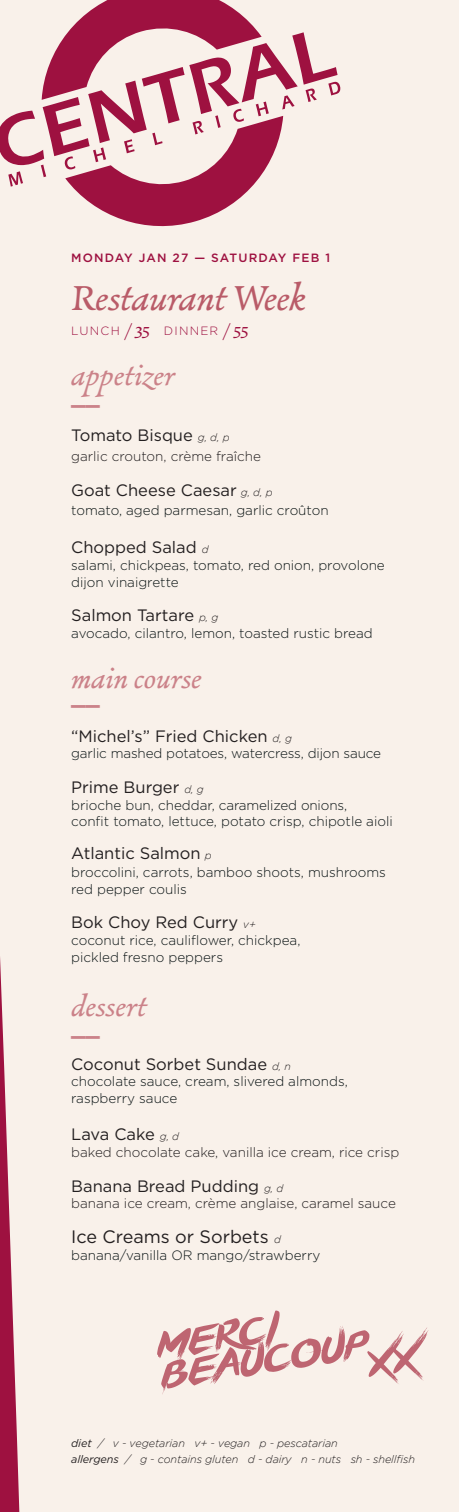
<style>
.page{position:relative;width:459px;height:1512px;background:#f9f1ea}
.page>*{position:absolute;margin:0;border:0;box-sizing:border-box;transform-origin:0 0}
.t1{font:45px "Alize";letter-spacing:-.01em;color:#b95b68}
.t2{font:36px "Alize";letter-spacing:-.005em;color:#cb8289}
.t3{font:900 24px "Gotham";color:#cb8289}
.t4{font:18px "Gotham";color:#231f20}
.t5{font:16.5px "Gotham";color:#231f20}
.t6{font:300 13.5px/16.5px "Gotham";color:#0b1415}
.t7{font:300 13.5px "Gotham";color:#231f20}
.t8{font:300 13.5px "Gotham";color:#0b1414}
.t9{font:500 12px "Gotham";letter-spacing:.1em;color:#9e1140}
.t10{font:300 12px "Gotham";letter-spacing:.1em;color:#9e1140}
.t11{font:italic 300 10.8px/16.5px "Gotham";letter-spacing:-.01em;color:#231f20}
.s1{font-family:"Alize";font-weight:400;font-size:21px}
.s2{font-weight:300;font-style:italic;font-size:10.5px}
.s3{font-weight:400}
</style>
<div class="page">
<svg style="left:0;top:957px;width:20px;height:555px"></svg>
<svg style="left:157px;top:1311px;width:271px;height:83px"></svg>
<svg style="left:0;top:118px;width:8px;height:44px"></svg>
<svg style="left:8px;top:0;width:332px;height:227px"></svg>
<p class="t9" style="left:71px;top:250px;width:261px">MONDAY JAN 27 — SATURDAY FEB 1</p>
<p class="t1" style="left:71px;top:269px;width:237px">Restaurant Week</p>
<p class="t10" style="left:71px;top:323px;width:179px">LUNCH <span class="s1">/ 35</span> DINNER <span class="s1">/ 55</span></p>
<p class="t2" style="left:71px;top:353px;width:106px">appetizer</p>
<p class="t3" style="left:71px;top:378px;width:30px">__</p>
<p class="t5" style="left:71px;top:425px;width:160px">Tomato Bisque <span class="s2">g, d, p</span></p>
<p class="t7" style="left:71px;top:448px;width:191px">garlic crouton, crème fraîche</p>
<p class="t5" style="left:71px;top:480px;width:203px">Goat Cheese Caesar <span class="s2">g, d, p</span></p>
<p class="t8" style="left:71px;top:501px;width:259px">tomato, aged parmesan, garlic croûton</p>
<p class="t5" style="left:71px;top:536px;width:139px">Chopped Salad <span class="s2">d</span></p>
<p class="t8" style="left:71px;top:557px;width:315px">salami, chickpeas, tomato, red onion, provolone</p>
<p class="t8" style="left:71px;top:574px;width:109px">dijon vinaigrette</p>
<p class="t5" style="left:71px;top:605px;width:149px">Salmon Tartare <span class="s2">p, g</span></p>
<p class="t6" style="left:71px;top:625px;width:303px">avocado, cilantro, lemon, toasted rustic bread</p>
<p class="t2" style="left:71px;top:655px;width:132px">main course</p>
<p class="t3" style="left:71px;top:679px;width:30px">__</p>
<p class="t5" style="left:71px;top:725px;width:222px">“Michel’s” Fried Chicken <span class="s2">d, g</span></p>
<p class="t6" style="left:71px;top:745px;width:311px">garlic mashed potatoes, watercress, dijon sauce</p>
<p class="t5" style="left:71px;top:777px;width:134px">Prime Burger <span class="s2">d, g</span></p>
<p class="t6" style="left:71px;top:796px;width:323px">brioche bun, cheddar, caramelized onions,<br>confit tomato, lettuce, potato crisp, chipotle aioli</p>
<p class="t5" style="left:71px;top:843px;width:142px">Atlantic Salmon <span class="s2">p</span></p>
<p class="t6" style="left:71px;top:863px;width:316px">broccolini, carrots, bamboo shoots, mushrooms</p>
<p class="t6" style="left:71px;top:880px;width:117px">red pepper coulis</p>
<p class="t5" style="left:71px;top:911px;width:186px">Bok Choy Red Curry <span class="s2">v+</span></p>
<p class="t6" style="left:71px;top:931px;width:231px;line-height:17.2px">coconut rice, cauliflower, chickpea, pickled fresno peppers</p>
<p class="t2" style="left:71px;top:984px;width:77px">dessert</p>
<p class="t3" style="left:71px;top:1009px;width:30px">__</p>
<p class="t5" style="left:71px;top:1053px;width:221px">Coconut Sorbet Sundae <span class="s2">d, n</span></p>
<p class="t6" style="left:71px;top:1073px;width:278px">chocolate sauce, cream, slivered almonds, raspberry sauce</p>
<p class="t5" style="left:71px;top:1124px;width:109px">Lava Cake <span class="s2">g, d</span></p>
<p class="t7" style="left:71px;top:1143px;width:330px">baked chocolate cake, vanilla ice cream, rice crisp</p>
<p class="t5" style="left:71px;top:1175px;width:214px">Banana Bread Pudding <span class="s2">g, d</span></p>
<p class="t7" style="left:71px;top:1195px;width:326px">banana ice cream, crème anglaise, caramel sauce</p>
<p class="t4" style="left:71px;top:1226px;width:211px">Ice Creams or Sorbets <span class="s2">d</span></p>
<p class="t6" style="left:71px;top:1247px;width:251px">banana/vanilla OR mango/strawberry</p>
<p class="t11" style="left:71px;top:1435px;width:345px"><span class="s3">diet</span> / v - vegetarian v+ - vegan p - pescatarian<br><span class="s3">allergens</span> / g - contains gluten d - dairy n - nuts sh - shellfish</p>
</div>
